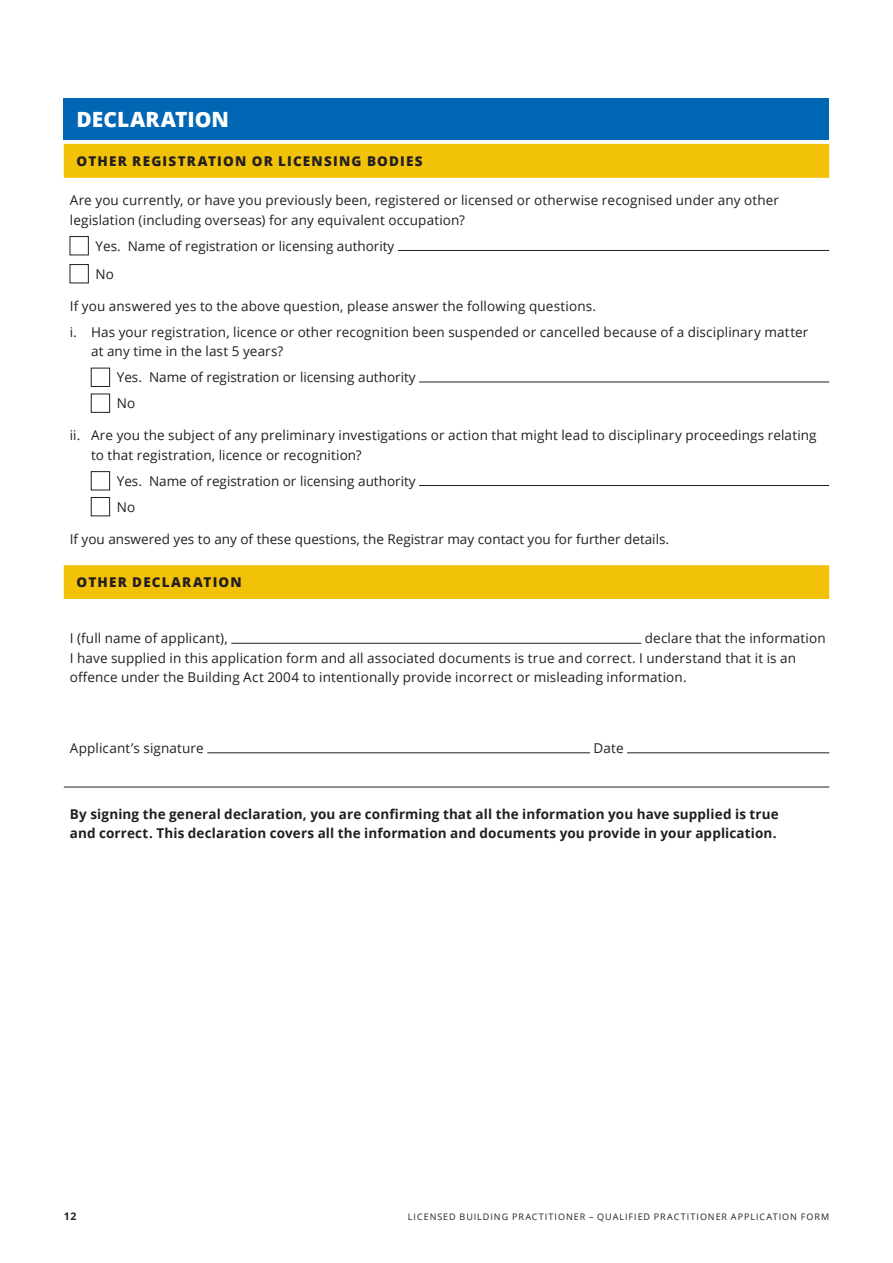
<style>
.page{position:relative;width:893px;height:1263px;background:#fff}
.page>*{position:absolute;margin:0;border:0;box-sizing:border-box;transform-origin:0 0}
.Subheading_1{font:800 21px "Open Sans";color:#fff}
.Body{font:13.5px/19.5px "Open Sans";letter-spacing:.01em;color:#231f20}
.Body-2{font:700 13.5px/19.5px "Open Sans";letter-spacing:.01em;color:#231f20}
.Table_Subhead{font:800 13.5px "Open Sans";letter-spacing:.085em;color:#231f20}
.t1{font:700 10.5px "Open Sans";color:#231f20}
.t2{font:9px "Open Sans";letter-spacing:.11em;color:#231f20}
</style>
<div class="page">
<div style="left:64px;top:98px;width:765px;height:41px;background:#0166b3"></div>
<div style="left:64px;top:144px;width:765px;height:34px;background:#f2c209"></div>
<svg style="left:64px;top:236px;width:765px;height:551px"></svg>
<hr style="left:64px;top:787px;width:765px;height:1px;background:#231f20">
<div style="left:70px;top:236px;width:19px;height:19px;border:1px solid #231f20"></div>
<hr style="left:398px;top:250px;width:431px;height:1px;background:#231f20">
<div style="left:70px;top:264px;width:19px;height:19px;border:1px solid #231f20"></div>
<div style="left:91px;top:368px;width:19px;height:19px;border:1px solid #231f20"></div>
<hr style="left:419px;top:382px;width:410px;height:1px;background:#231f20">
<div style="left:91px;top:394px;width:19px;height:18px;border:1px solid #231f20"></div>
<div style="left:91px;top:471px;width:19px;height:19px;border:1px solid #231f20"></div>
<hr style="left:419px;top:485px;width:410px;height:1px;background:#231f20">
<div style="left:91px;top:497px;width:19px;height:19px;border:1px solid #231f20"></div>
<hr style="left:231px;top:643px;width:410px;height:1px;background:#231f20">
<hr style="left:207px;top:752px;width:383px;height:1px;background:#231f20">
<hr style="left:627px;top:752px;width:202px;height:1px;background:#231f20">
<p class="Subheading_1" style="left:77px;top:103px;width:154px">DECLARATION</p>
<p class="Table_Subhead" style="left:77px;top:151px;width:348px">OTHER REGISTRATION OR LICENSING BODIES</p>
<p class="Body" style="left:70px;top:190px;width:711px">Are you currently, or have you previously been, registered or licensed or otherwise recognised under any other legislation (including overseas) for any equivalent occupation?</p>
<p class="Body" style="left:96px;top:236px;width:300px">Yes. Name of registration or licensing authority</p>
<p class="Body" style="left:96px;top:264px;width:20px">No</p>
<p class="Body" style="left:70px;top:296px;width:528px">If you answered yes to the above question, please answer the following questions.</p>
<p class="Body" style="left:91px;top:322px;width:719px;text-indent:-21px">i. Has your registration, licence or other recognition been suspended or cancelled because of a disciplinary matter at any time in the last 5 years?</p>
<p class="Body" style="left:117px;top:367px;width:300px">Yes. Name of registration or licensing authority</p>
<p class="Body" style="left:117px;top:393px;width:20px">No</p>
<p class="Body" style="left:91px;top:425px;width:727px;text-indent:-21px">ii. Are you the subject of any preliminary investigations or action that might lead to disciplinary proceedings relating to that registration, licence or recognition?</p>
<p class="Body" style="left:117px;top:471px;width:300px">Yes. Name of registration or licensing authority</p>
<p class="Body" style="left:117px;top:497px;width:20px">No</p>
<p class="Body" style="left:70px;top:529px;width:601px">If you answered yes to any of these questions, the Registrar may contact you for further details.</p>
<p class="Table_Subhead" style="left:77px;top:572px;width:167px">OTHER DECLARATION</p>
<p class="Body" style="left:70px;top:628px;width:757px;text-indent:575px">declare that the information<br>I have supplied in this application form and all associated documents is true and correct. I understand that it is an offence under the Building Act 2004 to intentionally provide incorrect or misleading information.</p>
<p class="Body" style="left:70px;top:628px;width:159px">I (full name of applicant),</p>
<p class="Body" style="left:70px;top:738px;width:136px">Applicant’s signature</p>
<p class="Body" style="left:593px;top:738px;width:32px">Date</p>
<p class="Body-2" style="left:70px;top:804px;width:711px">By signing the general declaration, you are confirming that all the information you have supplied is true and correct. This declaration covers all the information and documents you provide in your application.</p>
<p class="t1" style="left:64px;top:1209px;width:14px">12</p>
<p class="t2" style="left:408px;top:1211px;width:423px">LICENSED BUILDING PRACTITIONER – QUALIFIED PRACTITIONER APPLICATION FORM</p>
</div>
